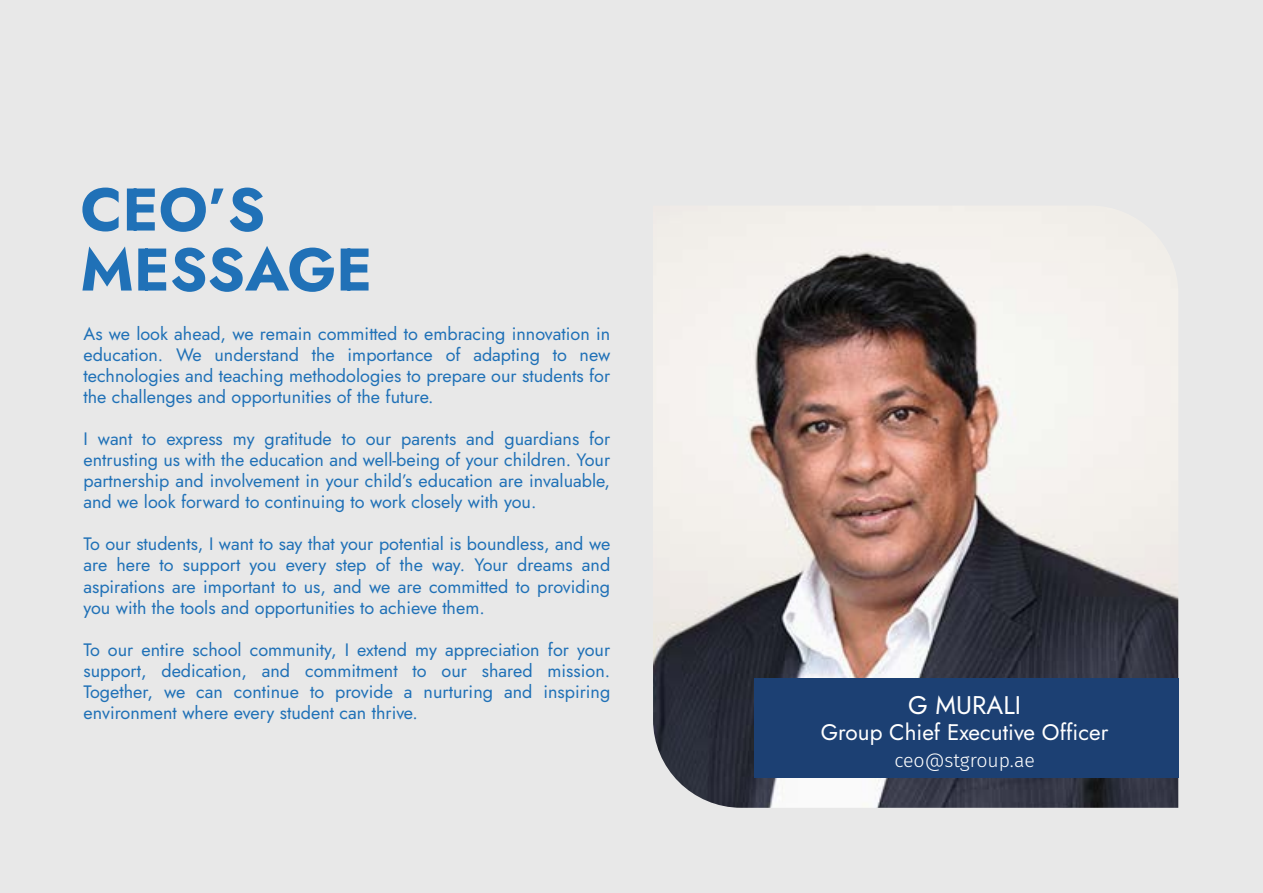
<style>
.page{position:relative;width:1263px;height:893px;background:#e8e8e8}
.page>*{position:absolute;margin:0;border:0;box-sizing:border-box;transform-origin:0 0}
.t1{font:60px/60px "Jost";color:#2071b7}
.t2{font:25.5px "Jost";color:#fff}
.t3{font:22.5px "Jost";color:#fff}
.t4{font:300 19.5px "Fira Sans";color:#fff}
.t5{font:18px/21px "Jost";color:#2071b7;text-align:justify}
</style>
<div class="page">
<img style="left:653px;top:206px;width:525px;height:602px">
<div style="left:754px;top:678px;width:424px;height:99px;background:#1c4073"></div>
<h1 class="t1" style="left:80px;top:180px;width:293px">CEO’S<br>MESSAGE</h1>
<p class="t5" style="left:83px;top:324px;width:528px">As we look ahead, we remain committed to embracing innovation in education. We understand the importance of adapting to new technologies and teaching methodologies to prepare our students for the challenges and opportunities of the future.</p>
<p class="t5" style="left:83px;top:429px;width:528px">I want to express my gratitude to our parents and guardians for entrusting us with the education and well-being of your children. Your partnership and involvement in your child’s education are invaluable, and we look forward to continuing to work closely with you.</p>
<p class="t5" style="left:83px;top:534px;width:528px">To our students, I want to say that your potential is boundless, and we are here to support you every step of the way. Your dreams and aspirations are important to us, and we are committed to providing you with the tools and opportunities to achieve them.</p>
<p class="t5" style="left:83px;top:639px;width:528px">To our entire school community, I extend my appreciation for your support, dedication, and commitment to our shared mission.<br>Together, we can continue to provide a nurturing and inspiring environment where every student can thrive.</p>
<h2 class="t2" style="left:908px;top:688px;width:114px">G MURALI</h2>
<p class="t3" style="left:821px;top:716px;width:289px">Group Chief Executive Officer</p>
<p class="t4" style="left:894px;top:746px;width:142px">ceo@stgroup.ae</p>
</div>
